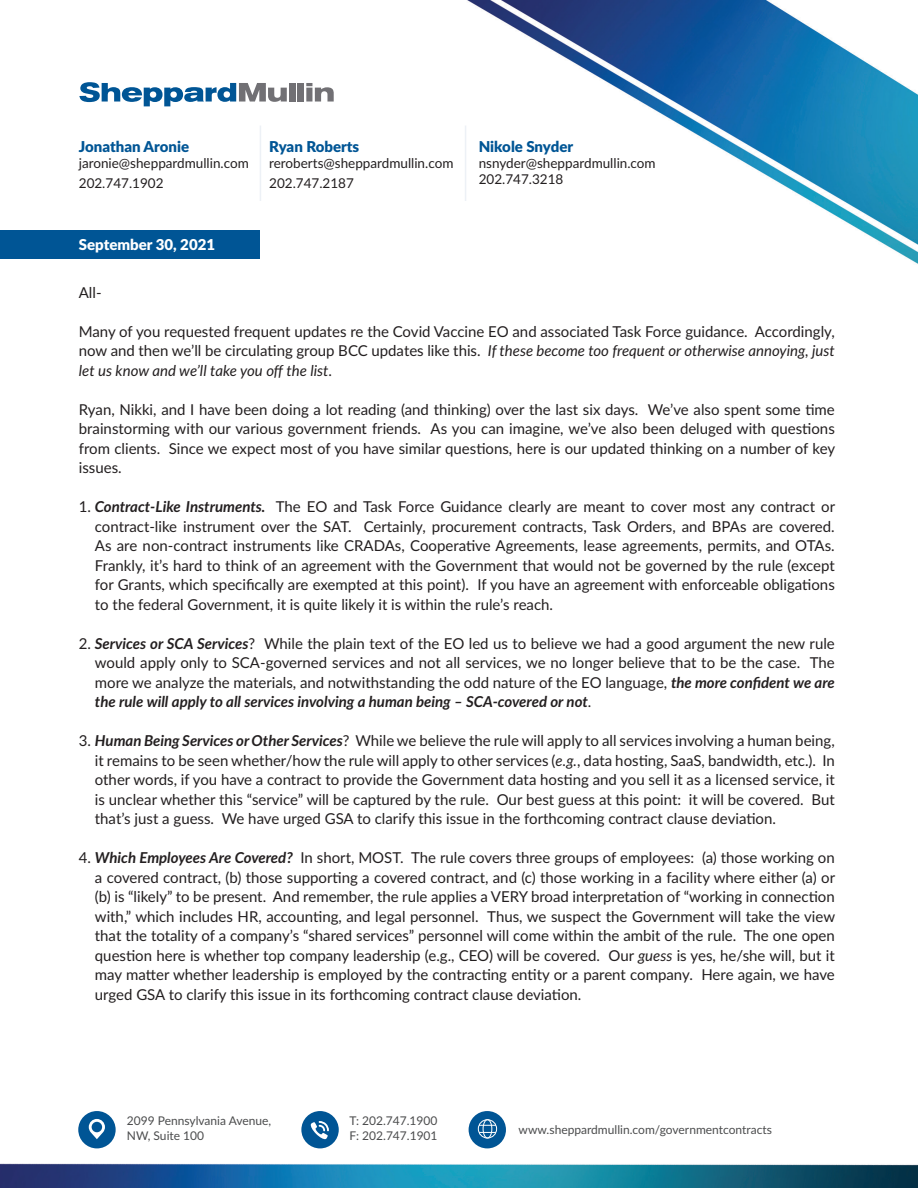
<style>
.page{position:relative;width:918px;height:1188px;background:#fff}
.page>*{position:absolute;margin:0;border:0;box-sizing:border-box;transform-origin:0 0}
.t1{font:15px/19.5px "Lato";color:#231f20;text-align:justify}
.t2{font:900 15px "Lato";color:#005595}
.t3{font:900 15px "Lato";color:#fff}
.t4{font:13.5px "Lato";color:#231f20}
.t5{font:12px/14.4px "Lato";color:#4b4c4d}
.s1{font-style:italic}
.s2{font-weight:700;font-style:italic}
</style>
<div class="page">
<img style="left:0;top:0;width:918px;height:1188px">
<svg style="left:79px;top:82px;width:208px;height:24px"></svg>
<div style="left:289px;top:83px;width:6px;height:19px;background:#717074"></div>
<div style="left:298px;top:83px;width:6px;height:19px;background:#717074"></div>
<svg style="left:306px;top:83px;width:28px;height:19px"></svg>
<hr style="left:260px;top:126px;width:1px;height:75px;background:#edf1f6">
<div style="left:78px;top:1111px;width:38px;height:37px;background:#005595;border-radius:50%"></div>
<svg style="left:89px;top:1119px;width:16px;height:20px"></svg>
<div style="left:301px;top:1111px;width:38px;height:37px;background:#005595;border-radius:50%"></div>
<svg style="left:310px;top:1121px;width:19px;height:19px"></svg>
<div style="left:469px;top:1111px;width:37px;height:37px;background:#005595;border-radius:50%"></div>
<div style="left:478px;top:1119px;width:19px;height:19px;border:1px solid #fff;border-radius:50%"></div>
<div style="left:483px;top:1119px;width:9px;height:19px;border:1px solid #fff;border-radius:50%"></div>
<svg style="left:479px;top:1125px;width:17px;height:1px"></svg>
<svg style="left:479px;top:1132px;width:17px;height:1px"></svg>
<hr style="left:465px;top:126px;width:1px;height:75px;background:#edf1f6">
<div style="left:0;top:230px;width:260px;height:29px;background:#005595"></div>
<p class="t2" style="left:79px;top:135px;width:112px">Jonathan Aronie</p>
<p class="t4" style="left:79px;top:154px;width:172px">jaronie@sheppardmullin.com</p>
<p class="t4" style="left:79px;top:173px;width:86px">202.747.1902</p>
<p class="t3" style="left:79px;top:233px;width:138px">September 30, 2021</p>
<p class="t2" style="left:269px;top:135px;width:92px">Ryan Roberts</p>
<p class="t4" style="left:269px;top:154px;width:186px">reroberts@sheppardmullin.com</p>
<p class="t4" style="left:269px;top:173px;width:86px">202.747.2187</p>
<p class="t2" style="left:479px;top:135px;width:96px">Nikole Snyder</p>
<p class="t4" style="left:479px;top:154px;width:179px">nsnyder@sheppardmullin.com</p>
<p class="t4" style="left:479px;top:170px;width:86px">202.747.3218</p>
<p class="t1" style="left:79px;top:282px;width:24px">All-</p>
<p class="t1" style="left:79px;top:321px;width:757px">Many of you requested frequent updates re the Covid Vaccine EO and associated Task Force guidance. Accordingly, now and then we’ll be circulating group BCC updates like this. <span class="s1">If these become too frequent or otherwise annoying, just let us know and we’ll take you off the list</span>.</p>
<p class="t1" style="left:79px;top:399px;width:758px">Ryan, Nikki, and I have been doing a lot reading (and thinking) over the last six days. We’ve also spent some time brainstorming with our various government friends. As you can imagine, we’ve also been deluged with questions from clients. Since we expect most of you have similar questions, here is our updated thinking on a number of key issues.</p>
<p class="t1" style="left:95px;top:496px;width:742px;text-indent:-16px">1. <span class="s2">Contract-Like Instruments.</span> The EO and Task Force Guidance clearly are meant to cover most any contract or contract-like instrument over the SAT. Certainly, procurement contracts, Task Orders, and BPAs are covered.<br>As are non-contract instruments like CRADAs, Cooperative Agreements, lease agreements, permits, and OTAs.<br>Frankly, it’s hard to think of an agreement with the Government that would not be governed by the rule (except for Grants, which specifically are exempted at this point). If you have an agreement with enforceable obligations to the federal Government, it is quite likely it is within the rule’s reach.</p>
<p class="t1" style="left:95px;top:633px;width:741px;text-indent:-16px">2. <span class="s2">Services or SCA Services</span>? While the plain text of the EO led us to believe we had a good argument the new rule would apply only to SCA-governed services and not all services, we no longer believe that to be the case. The more we analyze the materials, and notwithstanding the odd nature of the EO language, <span class="s2">the more confident we are the rule will apply to all services involving a human being – SCA-covered or not</span>.</p>
<p class="t1" style="left:95px;top:730px;width:741px;text-indent:-16px">3. <span class="s2">Human Being Services or Other Services</span>? While we believe the rule will apply to all services involving a human being, it remains to be seen whether/how the rule will apply to other services (<span class="s1">e.g.</span>, data hosting, SaaS, bandwidth, etc.). In other words, if you have a contract to provide the Government data hosting and you sell it as a licensed service, it is unclear whether this “service” will be captured by the rule. Our best guess at this point: it will be covered. But that’s just a guess. We have urged GSA to clarify this issue in the forthcoming contract clause deviation.</p>
<p class="t1" style="left:95px;top:847px;width:742px;text-indent:-16px">4. <span class="s2">Which Employees Are Covered?</span> In short, MOST. The rule covers three groups of employees: (a) those working on a covered contract, (b) those supporting a covered contract, and (c) those working in a facility where either (a) or (b) is “likely” to be present. And remember, the rule applies a VERY broad interpretation of “working in connection with,” which includes HR, accounting, and legal personnel. Thus, we suspect the Government will take the view that the totality of a company’s “shared services” personnel will come within the ambit of the rule. The one open question here is whether top company leadership (e.g., CEO) will be covered. Our <span class="s1">guess</span> is yes, he/she will, but it may matter whether leadership is employed by the contracting entity or a parent company. Here again, we have urged GSA to clarify this issue in its forthcoming contract clause deviation.</p>
<p class="t5" style="left:127px;top:1113px;width:146px">2099 Pennsylvania Avenue,<br>NW, Suite 100</p>
<p class="t5" style="left:350px;top:1113px;width:89px">T: 202.747.1900</p>
<p class="t5" style="left:350px;top:1128px;width:89px">F: 202.747.1901</p>
<p class="t5" style="left:519px;top:1122px;width:255px">www.sheppardmullin.com/governmentcontracts</p>
</div>
